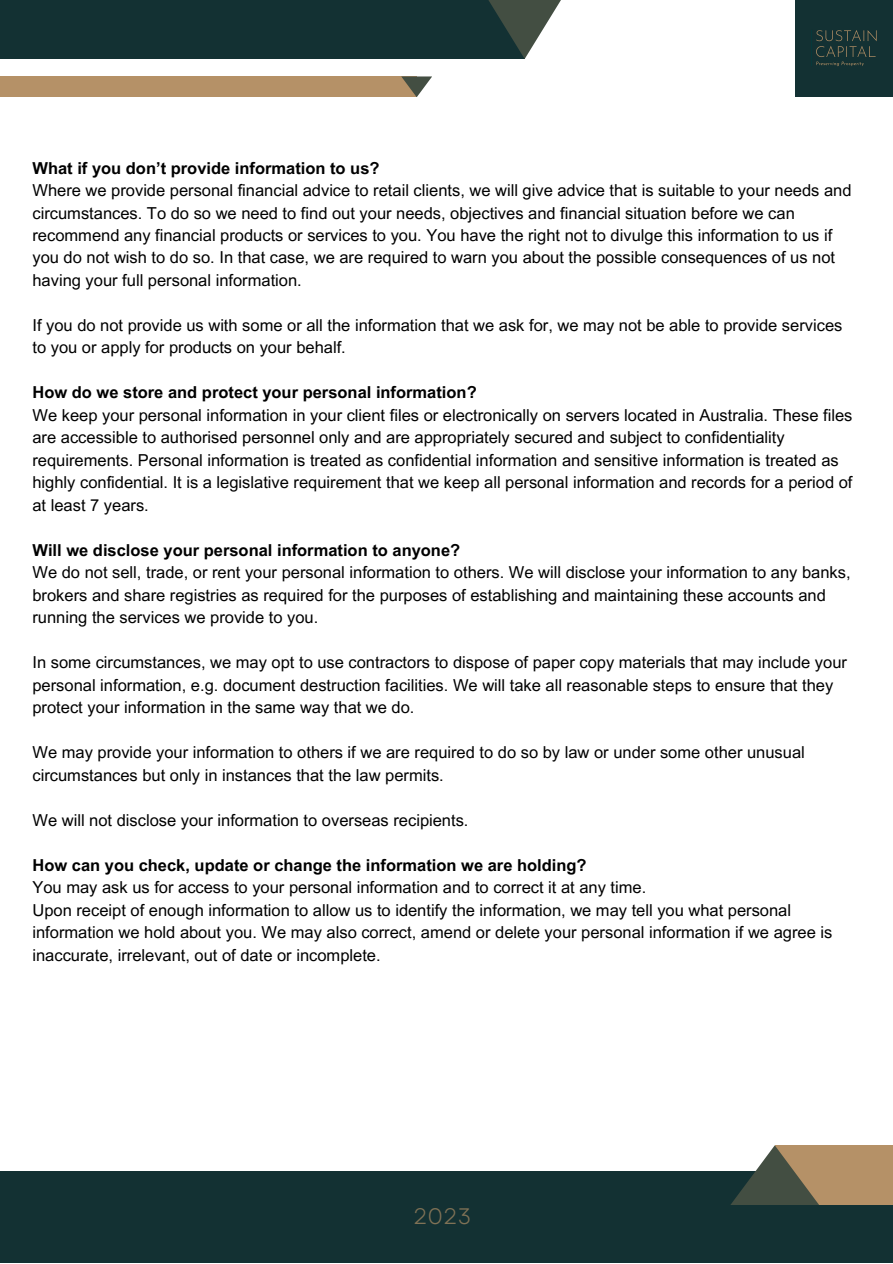
<style>
.page{position:relative;width:893px;height:1264px;background:#fff}
.page>*{position:absolute;margin:0;border:0;box-sizing:border-box;transform-origin:0 0}
.t1{font:22.35px "Garet";color:#807256}
.t2{font:16.5px/22.5px "Arial MT Pro";color:#000}
.t3{font:700 16.5px "Arial MT Pro";color:#000}
</style>
<div class="page">
<div style="left:0;top:1170px;width:892px;height:92px;background:#133133"></div>
<div style="left:0;top:0;width:524px;height:58px;background:#133133"></div>
<svg style="left:475px;top:0;width:86px;height:59px"></svg>
<div style="left:0;top:76px;width:416px;height:21px;background:#b59167"></div>
<svg style="left:401px;top:76px;width:31px;height:21px"></svg>
<div style="left:774px;top:1145px;width:118px;height:59px;background:#b59167"></div>
<svg style="left:730px;top:1145px;width:89px;height:59px"></svg>
<div style="left:795px;top:0;width:97px;height:97px;background:#133133"></div>
<p class="t3" style="left:32px;top:161px;width:348px">What if you don’t provide information to us?</p>
<p class="t2" style="left:32px;top:181px;width:820px">Where we provide personal financial advice to retail clients, we will give advice that is suitable to your needs and circumstances. To do so we need to find out your needs, objectives and financial situation before we can recommend any financial products or services to you. You have the right not to divulge this information to us if you do not wish to do so. In that case, we are required to warn you about the possible consequences of us not having your full personal information.</p>
<p class="t2" style="left:32px;top:316px;width:811px">If you do not provide us with some or all the information that we ask for, we may not be able to provide services to you or apply for products on your behalf.</p>
<p class="t3" style="left:32px;top:386px;width:445px">How do we store and protect your personal information?</p>
<p class="t2" style="left:32px;top:406px;width:821px">We keep your personal information in your client files or electronically on servers located in Australia. These files are accessible to authorised personnel only and are appropriately secured and subject to confidentiality requirements. Personal information is treated as confidential information and sensitive information is treated as highly confidential. It is a legislative requirement that we keep all personal information and records for a period of at least 7 years.</p>
<p class="t3" style="left:32px;top:544px;width:429px">Will we disclose your personal information to anyone?</p>
<p class="t2" style="left:32px;top:563px;width:819px">We do not sell, trade, or rent your personal information to others. We will disclose your information to any banks, brokers and share registries as required for the purposes of establishing and maintaining these accounts and running the services we provide to you.</p>
<p class="t2" style="left:32px;top:653px;width:815px">In some circumstances, we may opt to use contractors to dispose of paper copy materials that may include your personal information, e.g. document destruction facilities. We will take all reasonable steps to ensure that they protect your information in the same way that we do.</p>
<p class="t2" style="left:32px;top:743px;width:773px">We may provide your information to others if we are required to do so by law or under some other unusual circumstances but only in instances that the law permits.</p>
<p class="t2" style="left:32px;top:810px;width:437px">We will not disclose your information to overseas recipients.</p>
<p class="t3" style="left:32px;top:858px;width:555px">How can you check, update or change the information we are holding?</p>
<p class="t2" style="left:32px;top:878px;width:615px">You may ask us for access to your personal information and to correct it at any time.</p>
<p class="t2" style="left:32px;top:900px;width:801px">Upon receipt of enough information to allow us to identify the information, we may tell you what personal information we hold about you. We may also correct, amend or delete your personal information if we agree is inaccurate, irrelevant, out of date or incomplete.</p>
<p class="t1" style="left:413px;top:1200px;width:60px">2023</p>
</div>
